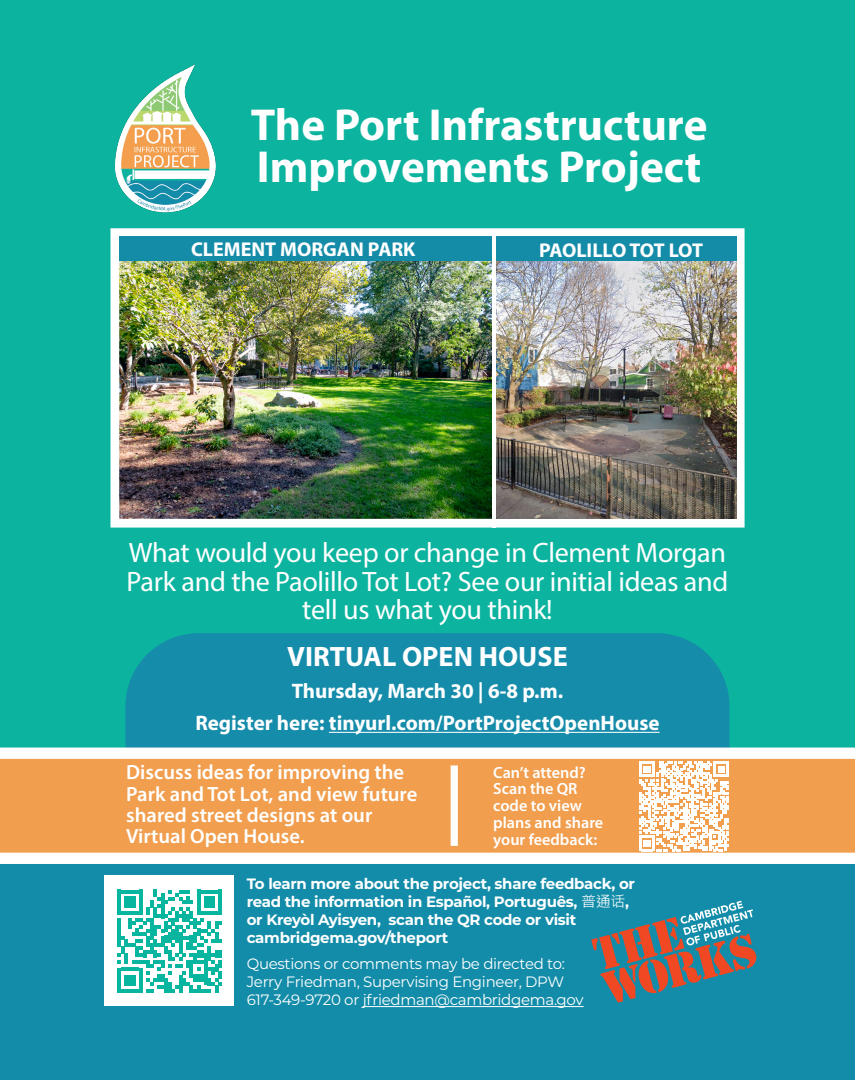
<style>
.page{position:relative;width:855px;height:1080px;background:#fff}
.page>*{position:absolute;margin:0;border:0;box-sizing:border-box;transform-origin:0 0}
.t1{font:700 45px/42.5px "Myriad Pro";color:#fff}
.t2{font:28.12px/28.5px "Myriad Pro";letter-spacing:-.01em;color:#fff;text-align:center}
.t3{font:700 28.12px "Myriad Pro";color:#fff}
.t4{font:700 21px "Myriad Pro";color:#fff}
.t5{font:600 20.62px/21.2px "Myriad Pro";color:#fff}
.t6{font:700 20px "Myriad Pro";color:#fff}
.t7{font:700 20px "Myriad Pro";letter-spacing:-.03em;color:#fff}
.t8{font:600 16.25px/16.8px "Myriad Pro";color:#fff}
.t9{font:700 15px/18px "Montserrat";letter-spacing:-.02em;color:#fff}
.t10{font:15px/18px "Montserrat";letter-spacing:-.02em;color:#fff}
.s1{font-family:"Microsoft Jheng Hei UI Regular";font-weight:400}
</style>
<div class="page">
<div style="left:0;top:0;width:855px;height:1062px;background:#0cb49f"></div>
<div style="left:0;top:864px;width:855px;height:216px;background:#138ca9"></div>
<svg style="left:591px;top:901px;width:166px;height:102px"></svg>
<img style="left:114px;top:64px;width:102px;height:149px">
<div style="left:125px;top:633px;width:605px;height:193px;background:#158caa;border-radius:73px"></div>
<hr style="left:329px;top:732px;width:331px;height:1px;background:#fff">
<hr style="left:363px;top:1006px;width:221px;height:1px;background:#fff">
<div style="left:104px;top:875px;width:130px;height:131px;background:#fff"></div>
<svg style="left:117px;top:890px;width:105px;height:102px"></svg>
<svg style="left:0;top:748px;width:855px;height:116px;background:#f3b273"></svg>
<svg style="left:639px;top:761px;width:90px;height:90px;background:#fadec4"></svg>
<div style="left:451px;top:765px;width:7px;height:81px;background:#fff"></div>
<img style="left:120px;top:261px;width:372px;height:257px">
<div style="left:110px;top:228px;width:635px;height:300px;border:9px solid #fff"></div>
<img style="left:495px;top:261px;width:242px;height:258px">
<div style="left:119px;top:236px;width:618px;height:25px;background:#148ca8"></div>
<hr style="left:492px;top:236px;width:3px;height:292px;background:#fff">
<p class="t1" style="left:251px;top:102px;width:458px">The Port Infrastructure<br>Improvements Project</p>
<p class="t6" style="left:191px;top:236px;width:226px">CLEMENT MORGAN PARK</p>
<p class="t7" style="left:539px;top:237px;width:165px">PAOLILLO TOT LOT</p>
<p class="t2" style="left:127px;top:538px;width:603px">What would you keep or change in Clement Morgan<br>Park and the Paolillo Tot Lot? See our initial ideas and tell us what you think!</p>
<p class="t3" style="left:287px;top:639px;width:282px">VIRTUAL OPEN HOUSE</p>
<p class="t4" style="left:292px;top:678px;width:273px">Thursday, March 30 | 6-8 p.m.</p>
<p class="t4" style="left:195px;top:709px;width:466px">Register here: tinyurl.com/PortProjectOpenHouse</p>
<p class="t5" style="left:126px;top:761px;width:293px">Discuss ideas for improving the<br>Park and Tot Lot, and view future shared street designs at our<br>Virtual Open House.</p>
<p class="t8" style="left:493px;top:763px;width:112px">Can’t attend?<br>Scan the QR code to view plans and share your feedback:</p>
<p class="t9" style="left:247px;top:874px;width:390px">To learn more about the project, share feedback, or read the information in Español, Português, <span class="s1">普通话</span>, or Kreyòl Ayisyen, scan the QR code or visit cambridgema.gov/theport</p>
<p class="t10" style="left:247px;top:954px;width:338px">Questions or comments may be directed to:<br>Jerry Friedman, Supervising Engineer, DPW<br>617-349-9720 or jfriedman@cambridgema.gov</p>
</div>
